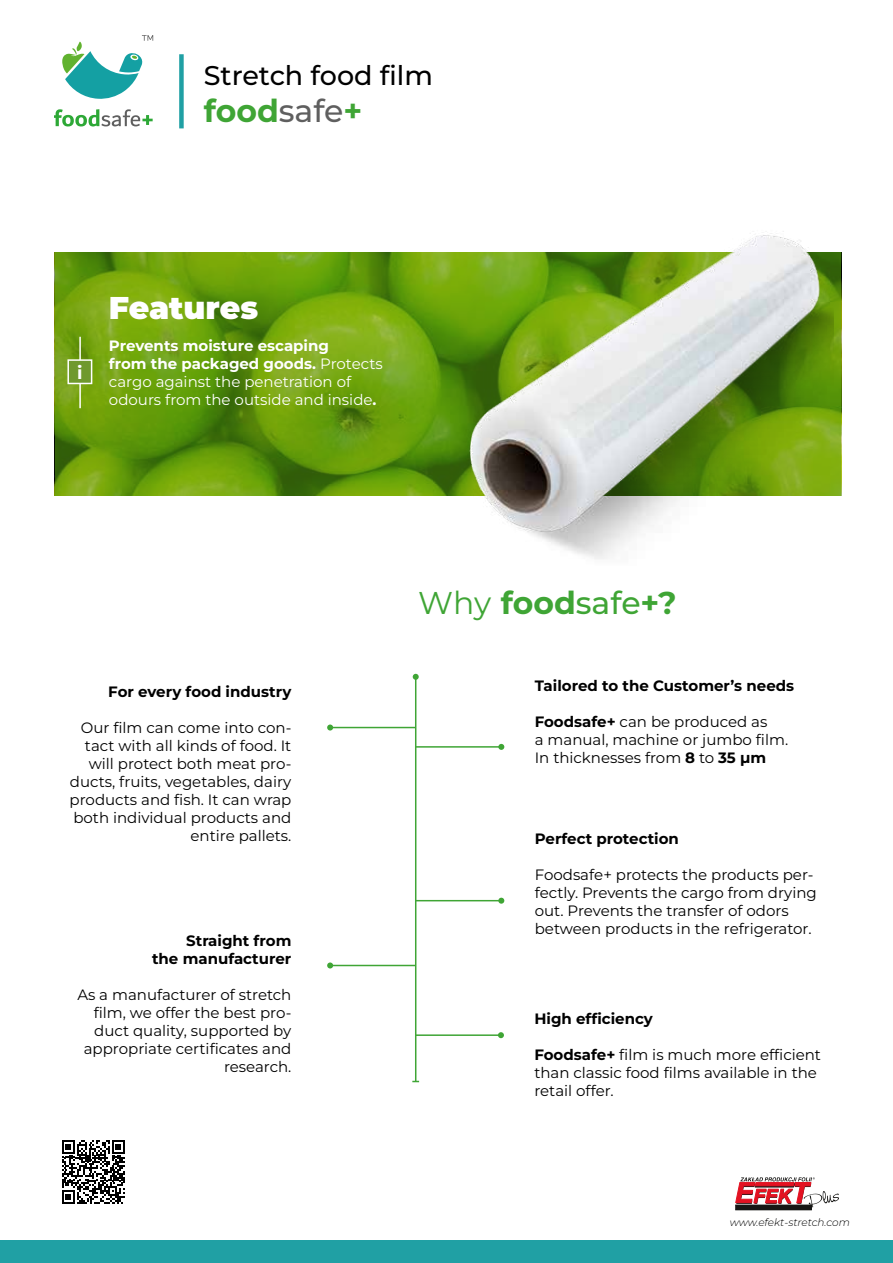
<style>
.page{position:relative;width:893px;height:1263px;background:#fff}
.page>*{position:absolute;margin:0;border:0;box-sizing:border-box;transform-origin:0 0}
.t1{font:700 31.5px "Montserrat";color:#3fa535}
.t2{font:900 31.5px "Montserrat";color:#fff}
.t3{font:500 27px "Montserrat";color:#000}
.t4{font:700 18px "Montserrat";color:#fff}
.t5{font:15px/18px "Montserrat";color:#000}
.t6{font:15px/18px "Montserrat";color:#fff}
.t7{font:700 15px/18px "Montserrat";color:#000;text-align:right}
.t8{font:italic 300 10.5px "Montserrat";color:#000}
.s1{font-weight:500;color:#5f5f5f}
.s2{font-weight:700}
.s3{font-weight:400}
.s4{font-weight:500}
</style>
<div class="page">
<div style="left:0;top:1240px;width:893px;height:23px;background:#20a0a4"></div>
<div style="left:179px;top:54px;width:5px;height:74px;background:#20a0a4"></div>
<svg style="left:54px;top:109px;width:99px;height:17px"></svg>
<svg style="left:62px;top:35px;width:91px;height:64px"></svg>
<img style="left:55px;top:252px;width:786px;height:244px">
<hr style="left:79px;top:337px;width:2px;height:71px;background:#fff">
<div style="left:67px;top:359px;width:25px;height:25px;background:#6f992d;border:2px solid #fff"></div>
<img style="left:460px;top:231px;width:374px;height:328px">
<svg style="left:62px;top:1140px;width:63px;height:63px"></svg>
<hr style="left:415px;top:1034px;width:86px;height:2px;background:#3fa535">
<svg style="left:498px;top:1032px;width:6px;height:6px"></svg>
<hr style="left:416px;top:900px;width:85px;height:1px;background:#3fa535">
<svg style="left:498px;top:898px;width:6px;height:6px"></svg>
<hr style="left:330px;top:965px;width:86px;height:1px;background:#3fa535">
<svg style="left:327px;top:962px;width:6px;height:6px"></svg>
<hr style="left:330px;top:727px;width:86px;height:1px;background:#3fa535">
<svg style="left:327px;top:724px;width:6px;height:6px"></svg>
<hr style="left:415px;top:677px;width:1px;height:404px;background:#3fa535">
<svg style="left:413px;top:674px;width:6px;height:6px"></svg>
<div style="left:736px;top:1205px;width:75px;height:5px;background:#171715"></div>
<svg style="left:736px;top:1177px;width:103px;height:30px"></svg>
<hr style="left:416px;top:746px;width:85px;height:2px;background:#3fa535">
<svg style="left:498px;top:744px;width:6px;height:6px"></svg>
<h2 class="t3" style="left:204px;top:57px;width:231px">Stretch food film</h2>
<h1 class="t1" style="left:204px;top:90px;width:160px">food<span class="s1">safe</span>+</h1>
<p class="t4" style="left:77px;top:361px;width:7px">i</p>
<h1 class="t2" style="left:109px;top:287px;width:151px">Features</h1>
<p class="t6" style="left:109px;top:337px;width:275px"><span class="s2">Prevents moisture escaping<br>from the packaged goods.</span> Protects cargo against the penetration of odours from the outside and inside<span class="s2">.</span></p>
<p class="t7" style="left:108px;top:682px;width:185px">For every food industry</p>
<p class="t5" style="left:70px;top:718px;width:223px;text-align:right">Our film can come into con&shy;tact with all kinds of food. It will protect both meat pro&shy;ducts, fruits, vegetables, dairy products and fish. It can wrap both individual products and entire pallets.</p>
<p class="t7" style="left:152px;top:931px;width:141px">Straight from<br>the manufacturer</p>
<p class="t5" style="left:77px;top:985px;width:215px;text-align:right">As a manufacturer of stretch film, we offer the best pro&shy;duct quality, supported by appropriate certificates and research.</p>
<h1 class="t1" style="left:418px;top:582px;width:260px"><span class="s3">Why</span> food<span class="s4">safe</span>+?</h1>
<p class="t7" style="left:535px;top:676px;width:261px">Tailored to the Customer’s needs</p>
<p class="t5" style="left:535px;top:712px;width:255px"><span class="s2">Foodsafe+</span> can be produced as<br>a manual, machine or jumbo film.<br>In thicknesses from <span class="s2">8</span> to <span class="s2">35 µm</span></p>
<p class="t7" style="left:535px;top:830px;width:146px">Perfect protection</p>
<p class="t5" style="left:535px;top:866px;width:284px">Foodsafe+ protects the products per&shy;fectly. Prevents the cargo from drying out. Prevents the transfer of odors between products in the refrigerator.</p>
<p class="t7" style="left:534px;top:1009px;width:120px">High efficiency</p>
<p class="t5" style="left:534px;top:1045px;width:288px"><span class="s2">Foodsafe+</span> film is much more efficient than classic food films available in the retail offer.</p>
<p class="t8" style="left:730px;top:1215px;width:122px">www.efekt-stretch.com</p>
</div>
